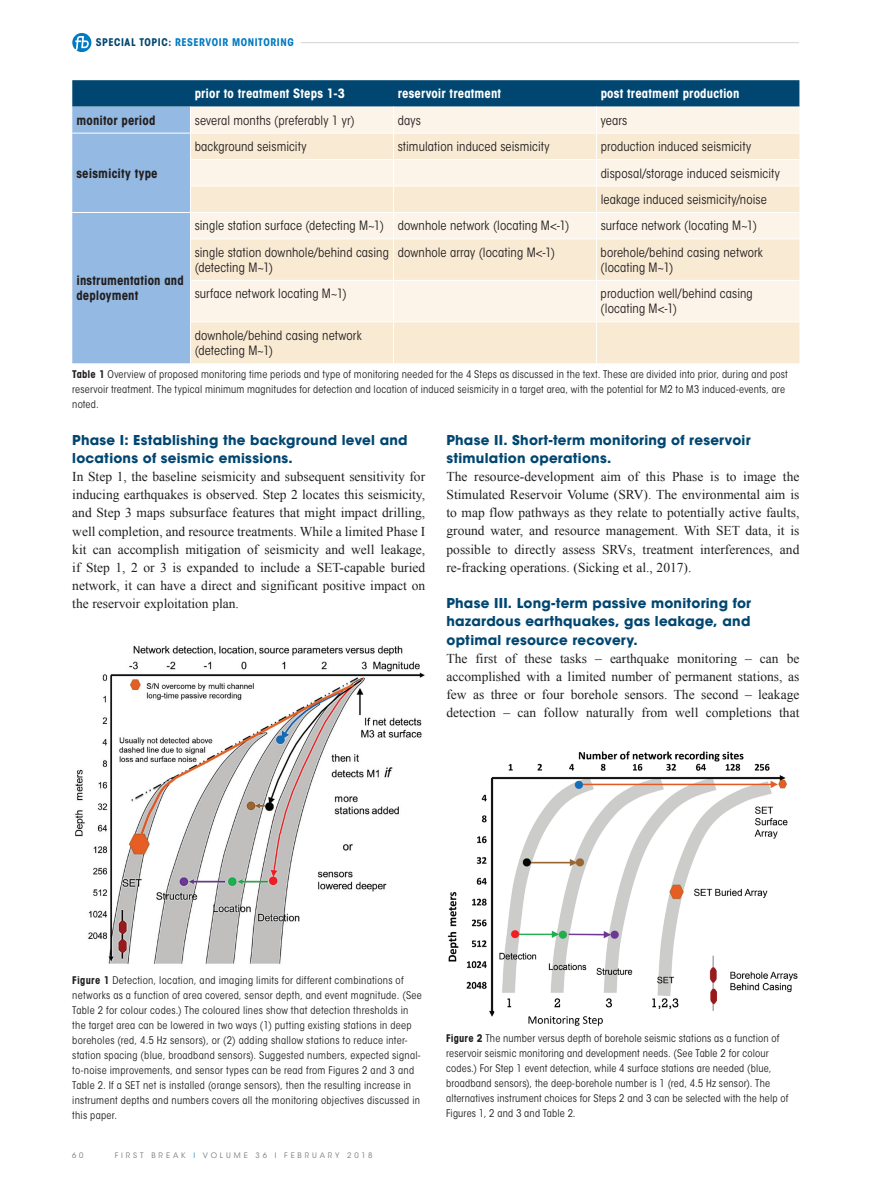
<style>
.page{position:relative;width:893px;height:1191px;background:#fff}
.page>*{position:absolute;margin:0;border:0;box-sizing:border-box;transform-origin:0 0}
.t1{font:13.5px/18.1px "Times New Roman";color:#231f20;text-align:justify}
.t2{font:700 13.5px/18.1px "ITC Avant Garde Std";letter-spacing:.015em;color:#004670}
.t3{font:condensed 12.75px/15px "ITC Avant Garde Std";letter-spacing:.01em;color:#231f20}
.t4{font:700 condensed 12.75px "ITC Avant Garde Std";letter-spacing:.01em;color:#fff}
.t5{font:700 condensed 12.75px/15px "ITC Avant Garde Std";letter-spacing:.01em;color:#231f20}
.t6{font:condensed 10.5px/15px "ITC Avant Garde Std";letter-spacing:.02em;color:#231f20}
.t7{font:700 condensed 10.5px "ITC Avant Garde Std";letter-spacing:.055em;color:#007ac2}
.t8{font:7.5px "ITC Avant Garde Std";letter-spacing:.385em;color:#787a7d}
.s1{color:#004670}
.s2{font-weight:700}
.s3{color:#1c8acb}
</style>
<div class="page">
<hr style="left:301px;top:42px;width:498px;height:1px;background:#d1d2d4">
<svg style="left:72px;top:33px;width:19px;height:19px"></svg>
<img style="left:75px;top:645px;width:350px;height:319px">
<img style="left:447px;top:751px;width:351px;height:275px">
<svg style="left:72px;top:80px;width:727px;height:283px;background:#d4d7d4"></svg>
<hr style="left:190px;top:238px;width:203px;height:1px;background:#fff">
<hr style="left:190px;top:239px;width:1px;height:41px;background:#fff">
<hr style="left:393px;top:238px;width:203px;height:1px;background:#fff">
<hr style="left:393px;top:239px;width:1px;height:41px;background:#fff">
<hr style="left:596px;top:238px;width:203px;height:1px;background:#fff">
<hr style="left:596px;top:239px;width:1px;height:41px;background:#fff">
<hr style="left:190px;top:280px;width:203px;height:1px;background:#fff">
<hr style="left:190px;top:281px;width:1px;height:40px;background:#fff">
<hr style="left:393px;top:280px;width:203px;height:1px;background:#fff">
<hr style="left:393px;top:281px;width:1px;height:40px;background:#fff">
<hr style="left:596px;top:280px;width:203px;height:1px;background:#fff">
<hr style="left:596px;top:281px;width:1px;height:40px;background:#fff">
<hr style="left:190px;top:321px;width:203px;height:1px;background:#fff">
<hr style="left:190px;top:322px;width:1px;height:41px;background:#fff">
<hr style="left:393px;top:321px;width:203px;height:1px;background:#fff">
<hr style="left:393px;top:322px;width:1px;height:41px;background:#fff">
<hr style="left:596px;top:321px;width:203px;height:1px;background:#fff">
<hr style="left:596px;top:322px;width:1px;height:41px;background:#fff">
<p class="t7" style="left:96px;top:36px;width:200px"><span class="s1">SPECIAL TOPIC:</span> RESERVOIR MONITORING</p>
<p class="t4" style="left:195px;top:85px;width:152px">prior to treatment Steps 1-3</p>
<p class="t4" style="left:398px;top:85px;width:105px">reservoir treatment</p>
<p class="t4" style="left:601px;top:85px;width:140px">post treatment production</p>
<p class="t5" style="left:77px;top:112px;width:80px">monitor period</p>
<p class="t3" style="left:195px;top:113px;width:161px">several months (preferably 1 yr)</p>
<p class="t3" style="left:398px;top:113px;width:25px">days</p>
<p class="t3" style="left:601px;top:113px;width:28px">years</p>
<p class="t5" style="left:77px;top:165px;width:83px">seismicity type</p>
<p class="t3" style="left:195px;top:139px;width:113px">background seismicity</p>
<p class="t3" style="left:398px;top:139px;width:153px">stimulation induced seismicity</p>
<p class="t3" style="left:601px;top:133px;width:181px;line-height:26.4px">production induced seismicity disposal/storage induced seismicity leakage induced seismicity/noise</p>
<p class="t3" style="left:195px;top:218px;width:376px">single station surface (detecting M~1) downhole network (locating M&lt;-1)</p>
<p class="t3" style="left:601px;top:218px;width:158px">surface network (locating M~1)</p>
<p class="t3" style="left:195px;top:245px;width:196px">single station downhole/behind casing (detecting M~1)</p>
<p class="t3" style="left:398px;top:245px;width:159px">downhole array (locating M&lt;-1)</p>
<p class="t3" style="left:601px;top:245px;width:164px">borehole/behind casing network (locating M~1)</p>
<p class="t3" style="left:195px;top:286px;width:154px">surface network locating M~1)</p>
<p class="t3" style="left:601px;top:286px;width:154px">production well/behind casing (locating M&lt;-1)</p>
<p class="t3" style="left:195px;top:328px;width:169px">downhole/behind casing network (detecting M~1)</p>
<p class="t6" style="left:72px;top:367px;width:717px"><span class="s2">Table 1</span> Overview of proposed monitoring time periods and type of monitoring needed for the 4 Steps as discussed in the text. These are divided into prior, during and post reservoir treatment. The typical minimum magnitudes for detection and location of induced seismicity in a target area, with the potential for M2 to M3 induced-events, are noted.</p>
<p class="t5" style="left:76px;top:273px;width:109px">instrumentation and deployment</p>
<p class="t2" style="left:72px;top:430px;width:337px">Phase I: Establishing the background level and locations of seismic emissions.</p>
<p class="t1" style="left:72px;top:467px;width:354px">In Step 1, the baseline seismicity and subsequent sensitivity for inducing earthquakes is observed. Step 2 locates this seismicity, and Step 3 maps subsurface features that might impact drilling, well completion, and resource treatments. While a limited Phase I kit can accomplish mitigation of seismicity and well leakage, if Step 1, 2 or 3 is expanded to include a SET-capable buried network, it can have a direct and significant positive impact on the reservoir exploitation plan.</p>
<p class="t2" style="left:446px;top:430px;width:306px">Phase II. Short-term monitoring of reservoir stimulation operations.</p>
<p class="t1" style="left:446px;top:467px;width:354px">The resource-development aim of this Phase is to image the Stimulated Reservoir Volume (SRV). The environmental aim is to map flow pathways as they relate to potentially active faults, ground water, and resource management. With SET data, it is possible to directly assess SRVs, treatment interferences, and re-fracking operations. (Sicking et al., 2017).</p>
<p class="t2" style="left:446px;top:594px;width:306px;text-align:justify">Phase III. Long-term passive monitoring for hazardous earthquakes, gas leakage, and optimal resource recovery.</p>
<p class="t1" style="left:446px;top:649px;width:354px">The first of these tasks – earthquake monitoring – can be accomplished with a limited number of permanent stations, as few as three or four borehole sensors. The second – leakage detection – can follow naturally from well completions that</p>
<p class="t6" style="left:72px;top:972px;width:351px"><span class="s2">Figure 1</span> Detection, location, and imaging limits for different combinations of networks as a function of area covered, sensor depth, and event magnitude. (See Table 2 for colour codes.) The coloured lines show that detection thresholds in the target area can be lowered in two ways (1) putting existing stations in deep boreholes (red, 4.5 Hz sensors), or (2) adding shallow stations to reduce inter&shy;station spacing (blue, broadband sensors). Suggested numbers, expected signal&shy;to-noise improvements, and sensor types can be read from Figures 2 and 3 and Table 2. If a SET net is installed (orange sensors), then the resulting increase in instrument depths and numbers covers all the monitoring objectives discussed in this paper.</p>
<p class="t8" style="left:72px;top:1151px;width:13px">6 0</p>
<p class="t8" style="left:115px;top:1151px;width:259px">FIRST BREAK <span class="s3">I</span> VOLUME 36 <span class="s3">I</span> FEBRUARY 2018</p>
<p class="t6" style="left:446px;top:1031px;width:344px"><span class="s2">Figure 2</span> The number versus depth of borehole seismic stations as a function of reservoir seismic monitoring and development needs. (See Table 2 for colour codes.) For Step 1 event detection, while 4 surface stations are needed (blue, broadband sensors), the deep-borehole number is 1 (red, 4.5 Hz sensor). The alternatives instrument choices for Steps 2 and 3 can be selected with the help of Figures 1, 2 and 3 and Table 2.</p>
</div>
